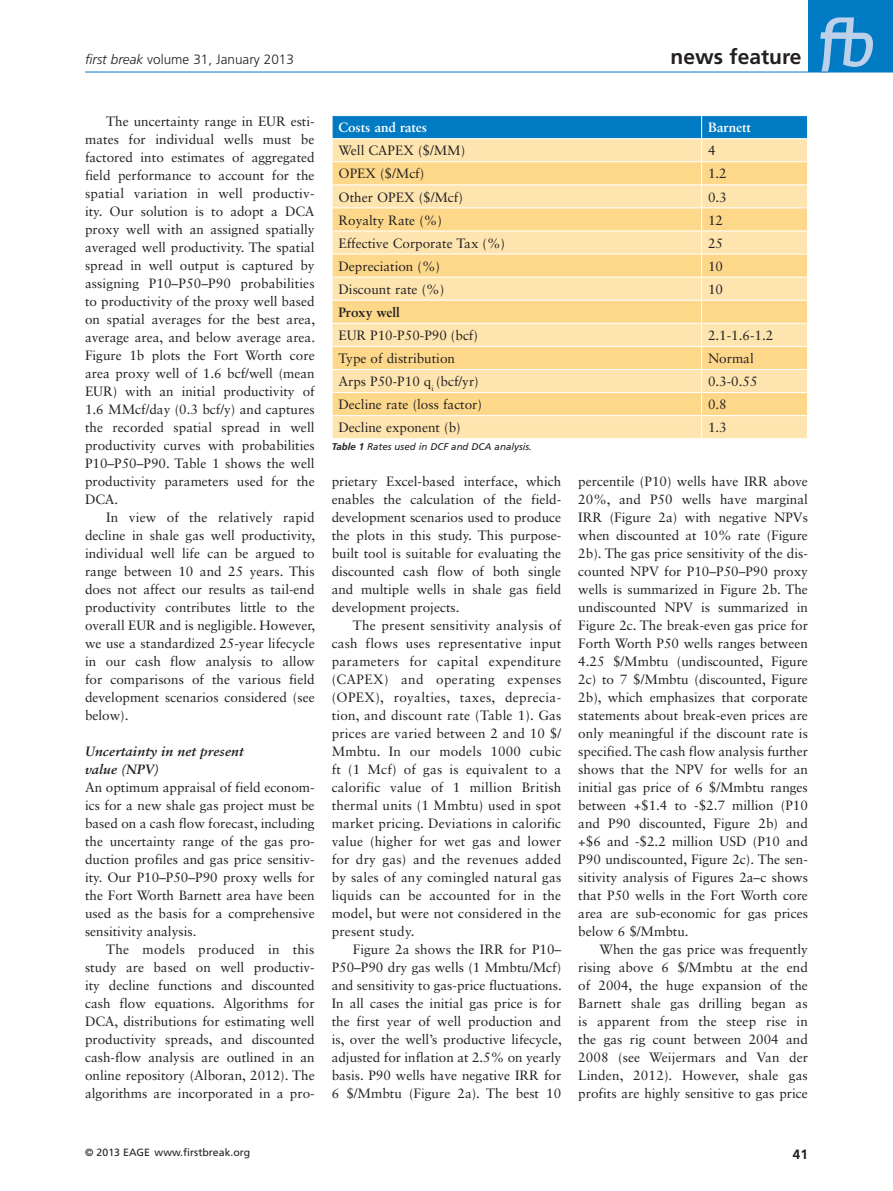
<style>
.page{position:relative;width:893px;height:1191px;background:#fff}
.page>*{position:absolute;margin:0;border:0;box-sizing:border-box;transform-origin:0 0}
.t1{font:700 21px "Frutiger LT Std";color:#231f20}
._04-Brood{font:13.5px/18px "Sabon LT Std";color:#231f20;text-align:justify}
._04-Brood_zonder_ins{font:13.5px/18px "Sabon LT Std";color:#231f20;text-align:justify}
.Tabel-brood{font:13.5px "Sabon LT Std";color:#231f20}
._02-kop_3{font:italic 700 13.5px/18px "Sabon LT Std";letter-spacing:.01em;color:#231f20}
.t2{font:300 13.5px "Frutiger LT Std";color:#231f20}
.Tabel-kop{font:700 13.5px "Sabon LT Std";letter-spacing:-.005em;color:#fff}
.Tabel-brood-2{font:700 13.5px "Sabon LT Std";letter-spacing:-.005em;color:#231f20}
.t3{font:700 13.5px "Frutiger LT Std";color:#231f20}
.t4{font:10.5px "Frutiger LT Std";color:#231f20}
._05-Caption_cursief{font:italic 9.75px "Frutiger LT Std";color:#231f20}
.s1{font-style:italic}
.s2{font-weight:700}
</style>
<div class="page">
<div style="left:808px;top:0;width:85px;height:72px;background:#007ac2"></div>
<svg style="left:820px;top:17px;width:53px;height:55px"></svg>
<hr style="left:85px;top:72px;width:808px;height:1px;background:#007ac2">
<svg style="left:332px;top:116px;width:476px;height:322px;background:#ecd9a4"></svg>
<hr style="left:702px;top:415px;width:106px;height:1px;background:#fff">
<p class="t2" style="left:85px;top:52px;width:210px"><span class="s1">first break</span> volume 31, January 2013</p>
<h1 class="t1" style="left:671px;top:45px;width:132px">news feature</h1>
<p class="_04-Brood" style="left:85px;top:112px;width:232px;text-indent:21px">The uncertainty range in EUR esti&shy;mates for individual wells must be factored into estimates of aggregated field performance to account for the spatial variation in well productiv&shy;ity. Our solution is to adopt a DCA proxy well with an assigned spatially averaged well productivity. The spatial spread in well output is captured by assigning P10–P50–P90 probabilities to productivity of the proxy well based on spatial averages for the best area, average area, and below average area.<br>Figure 1b plots the Fort Worth core area proxy well of 1.6 bcf/well (mean EUR) with an initial productivity of 1.6 MMcf/day (0.3 bcf/y) and captures the recorded spatial spread in well productivity curves with probabilities P10–P50–P90. Table 1 shows the well productivity parameters used for the DCA.</p>
<p class="_04-Brood" style="left:85px;top:508px;width:232px;text-indent:21px">In view of the relatively rapid decline in shale gas well productivity, individual well life can be argued to range between 10 and 25 years. This does not affect our results as tail-end productivity contributes little to the overall EUR and is negligible. However, we use a standardized 25-year lifecycle in our cash flow analysis to allow for comparisons of the various field development scenarios considered (see below).</p>
<p class="_02-kop_3" style="left:85px;top:742px;width:160px">Uncertainty in net present value (NPV)</p>
<p class="_04-Brood_zonder_ins" style="left:85px;top:778px;width:231px">An optimum appraisal of field econom&shy;ics for a new shale gas project must be based on a cash flow forecast, including the uncertainty range of the gas pro&shy;duction profiles and gas price sensitiv&shy;ity. Our P10–P50–P90 proxy wells for the Fort Worth Barnett area have been used as the basis for a comprehensive sensitivity analysis.</p>
<p class="_04-Brood" style="left:85px;top:940px;width:231px;text-indent:21px">The models produced in this study are based on well productiv&shy;ity decline functions and discounted cash flow equations. Algorithms for DCA, distributions for estimating well productivity spreads, and discounted cash-flow analysis are outlined in an online repository (Alboran, 2012). The algorithms are incorporated in a pro-</p>
<p class="Tabel-kop" style="left:338px;top:119px;width:90px">Costs and rates</p>
<p class="Tabel-kop" style="left:708px;top:119px;width:45px">Barnett</p>
<p class="Tabel-brood" style="left:338px;top:143px;width:128px">Well CAPEX ($/MM)</p>
<p class="Tabel-brood" style="left:708px;top:143px;width:9px">4</p>
<p class="Tabel-brood" style="left:338px;top:166px;width:87px">OPEX ($/Mcf)</p>
<p class="Tabel-brood" style="left:708px;top:166px;width:20px">1.2</p>
<p class="Tabel-brood" style="left:338px;top:189px;width:126px">Other OPEX ($/Mcf)</p>
<p class="Tabel-brood" style="left:708px;top:189px;width:20px">0.3</p>
<p class="Tabel-brood" style="left:338px;top:212px;width:105px">Royalty Rate (%)</p>
<p class="Tabel-brood" style="left:708px;top:212px;width:17px">12</p>
<p class="Tabel-brood" style="left:338px;top:235px;width:168px">Effective Corporate Tax (%)</p>
<p class="Tabel-brood" style="left:708px;top:235px;width:17px">25</p>
<p class="Tabel-brood" style="left:338px;top:258px;width:103px">Depreciation (%)</p>
<p class="Tabel-brood" style="left:708px;top:258px;width:17px">10</p>
<p class="Tabel-brood" style="left:338px;top:281px;width:107px">Discount rate (%)</p>
<p class="Tabel-brood" style="left:708px;top:281px;width:17px">10</p>
<p class="Tabel-brood-2" style="left:338px;top:304px;width:63px">Proxy well</p>
<p class="Tabel-brood" style="left:338px;top:327px;width:141px">EUR P10-P50-P90 (bcf)</p>
<p class="Tabel-brood" style="left:708px;top:327px;width:67px">2.1-1.6-1.2</p>
<p class="Tabel-brood" style="left:338px;top:350px;width:118px">Type of distribution</p>
<p class="Tabel-brood" style="left:708px;top:350px;width:47px">Normal</p>
<p class="Tabel-brood" style="left:338px;top:373px;width:142px">Arps P50-P10 q<sub>i</sub> (bcf/yr)</p>
<p class="Tabel-brood" style="left:708px;top:373px;width:51px">0.3-0.55</p>
<p class="Tabel-brood" style="left:338px;top:396px;width:145px">Decline rate (loss factor)</p>
<p class="Tabel-brood" style="left:708px;top:396px;width:20px">0.8</p>
<p class="Tabel-brood" style="left:338px;top:419px;width:124px">Decline exponent (b)</p>
<p class="Tabel-brood" style="left:708px;top:419px;width:20px">1.3</p>
<p class="_05-Caption_cursief" style="left:332px;top:441px;width:202px"><span class="s2">Table 1</span> Rates used in DCF and DCA analysis.</p>
<p class="_04-Brood" style="left:332px;top:472px;width:231px">prietary Excel-based interface, which enables the calculation of the field&shy;development scenarios used to produce the plots in this study. This purpose&shy;built tool is suitable for evaluating the discounted cash flow of both single and multiple wells in shale gas field development projects.</p>
<p class="_04-Brood" style="left:332px;top:616px;width:231px;text-indent:21px">The present sensitivity analysis of cash flows uses representative input parameters for capital expenditure (CAPEX) and operating expenses (OPEX), royalties, taxes, deprecia&shy;tion, and discount rate (Table 1). Gas prices are varied between 2 and 10 $/ Mmbtu. In our models 1000 cubic ft (1 Mcf) of gas is equivalent to a calorific value of 1 million British thermal units (1 Mmbtu) used in spot market pricing. Deviations in calorific value (higher for wet gas and lower for dry gas) and the revenues added by sales of any comingled natural gas liquids can be accounted for in the model, but were not considered in the present study.</p>
<p class="_04-Brood" style="left:332px;top:940px;width:232px;text-indent:21px">Figure 2a shows the IRR for P10– P50–P90 dry gas wells (1 Mmbtu/Mcf) and sensitivity to gas-price fluctuations.<br>In all cases the initial gas price is for the first year of well production and is, over the well’s productive lifecycle, adjusted for inflation at 2.5% on yearly basis. P90 wells have negative IRR for 6 $/Mmbtu (Figure 2a). The best 10</p>
<p class="_04-Brood" style="left:578px;top:472px;width:231px">percentile (P10) wells have IRR above 20%, and P50 wells have marginal IRR (Figure 2a) with negative NPVs when discounted at 10% rate (Figure 2b). The gas price sensitivity of the dis&shy;counted NPV for P10–P50–P90 proxy wells is summarized in Figure 2b. The undiscounted NPV is summarized in Figure 2c. The break-even gas price for Forth Worth P50 wells ranges between 4.25 $/Mmbtu (undiscounted, Figure 2c) to 7 $/Mmbtu (discounted, Figure 2b), which emphasizes that corporate statements about break-even prices are only meaningful if the discount rate is specified. The cash flow analysis further shows that the NPV for wells for an initial gas price of 6 $/Mmbtu ranges between +$1.4 to -$2.7 million (P10 and P90 discounted, Figure 2b) and +$6 and -$2.2 million USD (P10 and P90 undiscounted, Figure 2c). The sen&shy;sitivity analysis of Figures 2a–c shows that P50 wells in the Fort Worth core area are sub-economic for gas prices below 6 $/Mmbtu.</p>
<p class="_04-Brood" style="left:578px;top:940px;width:231px;text-indent:21px">When the gas price was frequently rising above 6 $/Mmbtu at the end of 2004, the huge expansion of the Barnett shale gas drilling began as is apparent from the steep rise in the gas rig count between 2004 and 2008 (see Weijermars and Van der Linden, 2012). However, shale gas profits are highly sensitive to gas price</p>
<p class="t4" style="left:85px;top:1146px;width:167px">© 2013 EAGE www.firstbreak.org</p>
<p class="t3" style="left:793px;top:1146px;width:17px">41</p>
</div>
